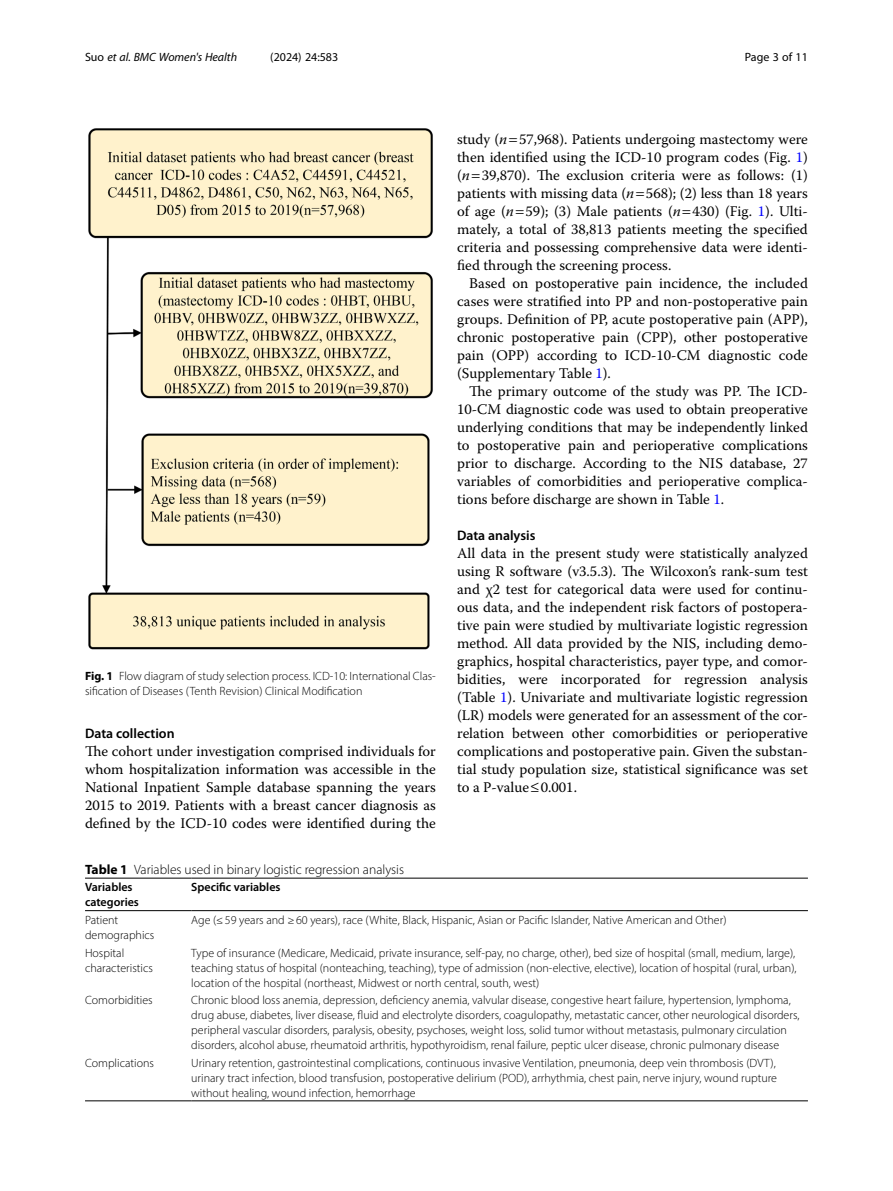
<style>
.page{position:relative;width:893px;height:1191px;background:#fff}
.page>*{position:absolute;margin:0;border:0;box-sizing:border-box;transform-origin:0 0}
.Body_Text{font:14.7px/18px "Warnock Pro";color:#000;text-align:justify}
.Body_Text_Indent{font:14.7px/18px "Warnock Pro";color:#000;text-align:justify}
.Head_2{font:600 13.8px "Myriad Pro";color:#000}
.Table_Caption{font:300 13.5px "Myriad Pro";color:#000}
.Table_Body{font:300 12px/15px "Myriad Pro";color:#000}
.Figure_Caption{font:300 12px/15px "Myriad Pro";color:#000}
.Table_Head{font:600 12px/15px "Myriad Pro";color:#000}
.t1{font:italic 12px "Myriad Pro";color:#000}
.t2{font:12px "Myriad Pro";color:#000}
.s1{font-style:normal}
.s2{font-weight:700}
.s3{font-style:italic}
.s4{color:#00f}
</style>
<div class="page">
<hr style="left:85px;top:910px;width:106px;height:1px;background:#000">
<hr style="left:191px;top:878px;width:617px;height:1px;background:#000">
<hr style="left:191px;top:910px;width:617px;height:1px;background:#000">
<hr style="left:85px;top:1100px;width:106px;height:1px;background:#000">
<hr style="left:191px;top:1100px;width:617px;height:1px;background:#000">
<hr style="left:85px;top:878px;width:106px;height:1px;background:#000">
<img style="left:88px;top:128px;width:345px;height:522px">
<p class="t1" style="left:85px;top:50px;width:154px"><span class="s1">Suo</span> et al. BMC Women's Health</p>
<p class="t2" style="left:270px;top:50px;width:70px">(2024) 24:583</p>
<p class="t2" style="left:745px;top:50px;width:65px">Page 3 of 11</p>
<p class="Figure_Caption" style="left:85px;top:668px;width:352px"><span class="s2">Fig. 1</span> Flow diagram of study selection process. ICD-10: International Clas&shy;sification of Diseases (Tenth Revision) Clinical Modification</p>
<p class="Head_2" style="left:85px;top:725px;width:91px">Data collection</p>
<p class="Body_Text" style="left:85px;top:742px;width:352px">The cohort under investigation comprised individuals for whom hospitalization information was accessible in the National Inpatient Sample database spanning the years 2015 to 2019. Patients with a breast cancer diagnosis as defined by the ICD-10 codes were identified during the</p>
<p class="Body_Text" style="left:457px;top:130px;width:352px">study (<span class="s3">n</span> 57,968). Patients undergoing mastectomy were then identified using the ICD-10 program codes (Fig. <span class="s4">1</span>) (<span class="s3">n</span> 39,870). The exclusion criteria were as follows: (1) patients with missing data (<span class="s3">n</span> 568); (2) less than 18 years of age (<span class="s3">n</span> 59); (3) Male patients (<span class="s3">n</span> 430) (Fig. <span class="s4">1</span>). Ulti&shy;mately, a total of 38,813 patients meeting the specified criteria and possessing comprehensive data were identi&shy;fied through the screening process.</p>
<p class="Body_Text_Indent" style="left:457px;top:274px;width:352px;text-indent:12px">Based on postoperative pain incidence, the included cases were stratified into PP and non-postoperative pain groups. Definition of PP, acute postoperative pain (APP), chronic postoperative pain (CPP), other postoperative pain (OPP) according to ICD-10-CM diagnostic code (Supplementary Table <span class="s4">1</span>).</p>
<p class="Body_Text_Indent" style="left:457px;top:382px;width:352px;text-indent:12px">The primary outcome of the study was PP. The ICD-10-CM diagnostic code was used to obtain preoperative underlying conditions that may be independently linked to postoperative pain and perioperative complications prior to discharge. According to the NIS database, 27 variables of comorbidities and perioperative complica&shy;tions before discharge are shown in Table <span class="s4">1</span>.</p>
<p class="Head_2" style="left:457px;top:527px;width:80px">Data analysis</p>
<p class="Body_Text" style="left:457px;top:544px;width:352px">All data in the present study were statistically analyzed using R software (v3.5.3). The Wilcoxon’s rank-sum test and χ2 test for categorical data were used for continu&shy;ous data, and the independent risk factors of postopera&shy;tive pain were studied by multivariate logistic regression method. All data provided by the NIS, including demo&shy;graphics, hospital characteristics, payer type, and comor&shy;bidities, were incorporated for regression analysis (Table <span class="s4">1</span>). Univariate and multivariate logistic regression (LR) models were generated for an assessment of the cor&shy;relation between other comorbidities or perioperative complications and postoperative pain. Given the substan&shy;tial study population size, statistical significance was set to a P-value≤0.001.</p>
<p class="Table_Caption" style="left:85px;top:861px;width:321px"><span class="s2">Table 1</span> Variables used in binary logistic regression analysis</p>
<p class="Table_Head" style="left:85px;top:879px;width:55px">Variables categories</p>
<p class="Table_Head" style="left:191px;top:879px;width:91px">Specific variables</p>
<p class="Table_Body" style="left:85px;top:912px;width:71px">Patient demographics</p>
<p class="Table_Body" style="left:191px;top:912px;width:537px">Age (≤59 years and ≥60 years), race (White, Black, Hispanic, Asian or Pacific Islander, Native American and Other)</p>
<p class="Table_Body" style="left:85px;top:945px;width:69px">Hospital characteristics</p>
<p class="Table_Body" style="left:191px;top:945px;width:607px;text-align:justify">Type of insurance (Medicare, Medicaid, private insurance, self-pay, no charge, other), bed size of hospital (small, medium, large), teaching status of hospital (nonteaching, teaching), type of admission (non-elective, elective), location of hospital (rural, urban), location of the hospital (northeast, Midwest or north central, south, west)</p>
<p class="Table_Body" style="left:85px;top:992px;width:69px">Comorbidities</p>
<p class="Table_Body" style="left:191px;top:992px;width:610px">Chronic blood loss anemia, depression, deficiency anemia, valvular disease, congestive heart failure, hypertension, lymphoma, drug abuse, diabetes, liver disease, fluid and electrolyte disorders, coagulopathy, metastatic cancer, other neurological disorders, peripheral vascular disorders, paralysis, obesity, psychoses, weight loss, solid tumor without metastasis, pulmonary circulation disorders, alcohol abuse, rheumatoid arthritis, hypothyroidism, renal failure, peptic ulcer disease, chronic pulmonary disease</p>
<p class="Table_Body" style="left:85px;top:1055px;width:70px">Complications</p>
<p class="Table_Body" style="left:191px;top:1055px;width:587px;text-align:justify">Urinary retention, gastrointestinal complications, continuous invasive Ventilation, pneumonia, deep vein thrombosis (DVT), urinary tract infection, blood transfusion, postoperative delirium (POD), arrhythmia, chest pain, nerve injury, wound rupture without healing, wound infection, hemorrhage</p>
</div>
